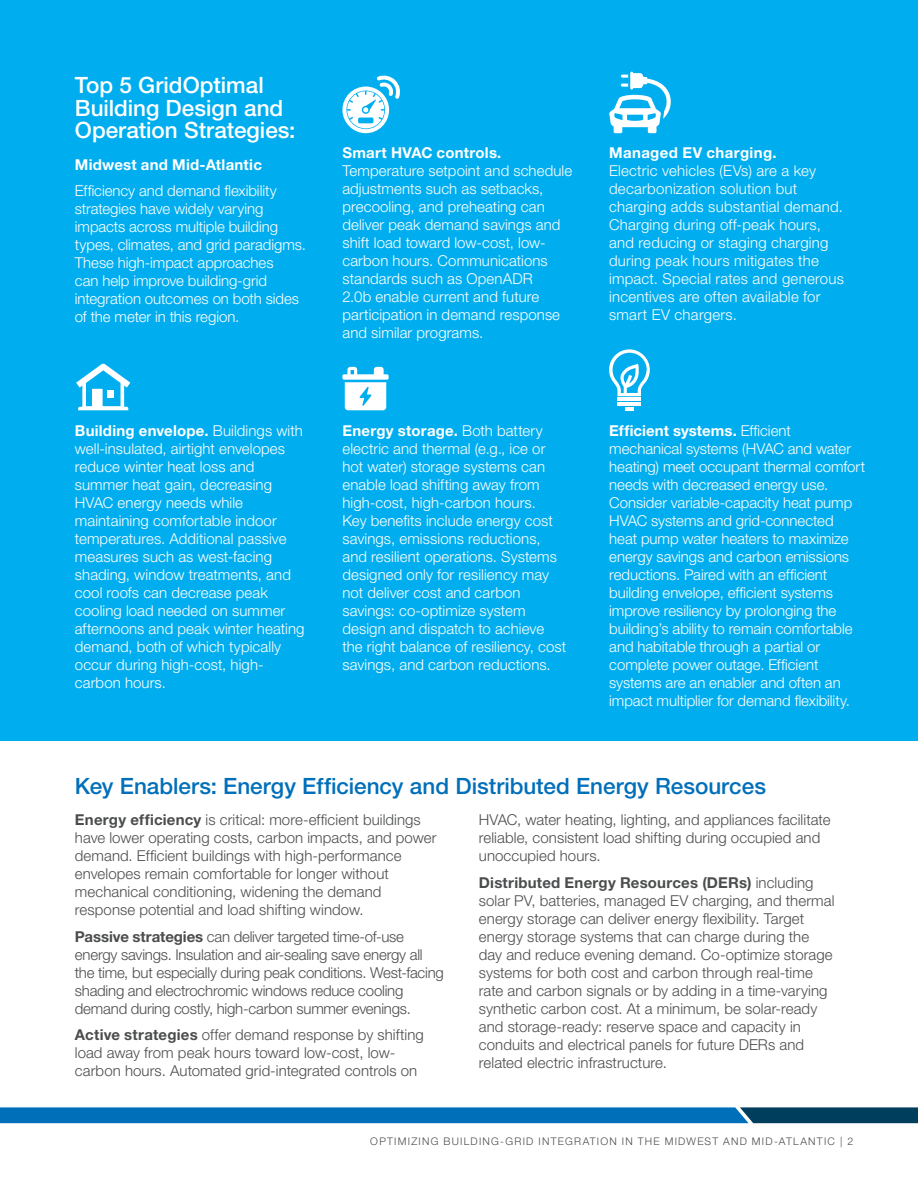
<style>
.page{position:relative;width:918px;height:1188px;background:#fff}
.page>*{position:absolute;margin:0;border:0;box-sizing:border-box;transform-origin:0 0}
.head_2{font:500 22.5px "Helvetica Neue LT";color:#006fba}
.head_2-2{font:500 22.5px/22.5px "Helvetica Neue LT";color:#fff}
.body{font:300 15px/18px "Helvetica Neue LT";letter-spacing:.005em;color:#fff}
.body-2{font:300 15px/18px "Helvetica Neue LT";letter-spacing:.005em;color:#4b4c4d}
.body-3{font:300 15px/18px "Helvetica Neue LT";letter-spacing:-.015em;color:#4b4c4d}
.body-4{font:700 15px "Helvetica Neue LT";letter-spacing:.015em;color:#fff}
.t1{font:300 10.5px "Helvetica Neue LT";letter-spacing:.12em;color:#4b4c4d}
.s1{font-weight:700}
</style>
<div class="page">
<svg style="left:0;top:1107px;width:918px;height:16px;background:#076aab"></svg>
<div style="left:0;top:0;width:918px;height:741px;background:#00aeef"></div>
<svg style="left:342px;top:367px;width:47px;height:43px"></svg>
<svg style="left:609px;top:72px;width:62px;height:61px"></svg>
<svg style="left:342px;top:75px;width:58px;height:58px"></svg>
<svg style="left:76px;top:363px;width:54px;height:47px"></svg>
<hr style="left:617px;top:398px;width:24px;height:3px;background:#fff">
<hr style="left:617px;top:402px;width:24px;height:4px;background:#fff">
<svg style="left:625px;top:407px;width:8px;height:3px"></svg>
<svg style="left:609px;top:349px;width:41px;height:47px"></svg>
<p class="head_2-2" style="left:75px;top:74px;width:222px">Top 5 GridOptimal<br>Building Design and<br>Operation Strategies:</p>
<p class="body-4" style="left:75px;top:155px;width:189px">Midwest and Mid-Atlantic</p>
<p class="body" style="left:75px;top:182px;width:233px">Efficiency and demand flexibility strategies have widely varying impacts across multiple building types, climates, and grid paradigms.<br>These high-impact approaches<br>can help improve building-grid integration outcomes on both sides of the meter in this region.</p>
<p class="body" style="left:75px;top:421px;width:231px"><span class="s1">Building envelope.</span> Buildings with well-insulated, airtight envelopes reduce winter heat loss and summer heat gain, decreasing<br>HVAC energy needs while maintaining comfortable indoor temperatures. Additional passive measures such as west-facing shading, window treatments, and cool roofs can decrease peak cooling load needed on summer afternoons and peak winter heating demand, both of which typically occur during high-cost, high&shy;carbon hours.</p>
<p class="body" style="left:342px;top:144px;width:231px"><span class="s1">Smart HVAC controls.<br></span>Temperature setpoint and schedule adjustments such as setbacks, precooling, and preheating can deliver peak demand savings and shift load toward low-cost, low&shy;carbon hours. Communications standards such as OpenADR<br>2.0b enable current and future participation in demand response and similar programs.</p>
<p class="body" style="left:342px;top:421px;width:225px"><span class="s1">Energy storage.</span> Both battery electric and thermal (e.g., ice or hot water) storage systems can enable load shifting away from high-cost, high-carbon hours.<br>Key benefits include energy cost savings, emissions reductions, and resilient operations. Systems designed only for resiliency may not deliver cost and carbon savings: co-optimize system design and dispatch to achieve the right balance of resiliency, cost savings, and carbon reductions.</p>
<p class="body" style="left:609px;top:144px;width:237px"><span class="s1">Managed EV charging.<br></span>Electric vehicles (EVs) are a key decarbonization solution but charging adds substantial demand.<br>Charging during off-peak hours, and reducing or staging charging during peak hours mitigates the impact. Special rates and generous incentives are often available for smart EV chargers.</p>
<p class="body" style="left:609px;top:421px;width:257px"><span class="s1">Efficient systems.</span> Efficient mechanical systems (HVAC and water heating) meet occupant thermal comfort needs with decreased energy use.<br>Consider variable-capacity heat pump HVAC systems and grid-connected heat pump water heaters to maximize energy savings and carbon emissions reductions. Paired with an efficient building envelope, efficient systems improve resiliency by prolonging the building’s ability to remain comfortable and habitable through a partial or complete power outage. Efficient systems are an enabler and often an impact multiplier for demand flexibility.</p>
<p class="head_2" style="left:75px;top:772px;width:693px">Key Enablers: Energy Efficiency and Distributed Energy Resources</p>
<p class="body-2" style="left:75px;top:810px;width:363px"><span class="s1">Energy efficiency</span> is critical: more-efficient buildings have lower operating costs, carbon impacts, and power demand. Efficient buildings with high-performance envelopes remain comfortable for longer without mechanical conditioning, widening the demand response potential and load shifting window.</p>
<p class="body-3" style="left:75px;top:927px;width:370px"><span class="s1">Passive strategies</span> can deliver targeted time-of-use energy savings. Insulation and air-sealing save energy all the time, but especially during peak conditions. West-facing shading and electrochromic windows reduce cooling demand during costly, high-carbon summer evenings.</p>
<p class="body-2" style="left:75px;top:1026px;width:351px"><span class="s1">Active strategies</span> offer demand response by shifting load away from peak hours toward low-cost, low&shy;carbon hours. Automated grid-integrated controls on</p>
<p class="body-2" style="left:479px;top:810px;width:353px">HVAC, water heating, lighting, and appliances facilitate reliable, consistent load shifting during occupied and unoccupied hours.</p>
<p class="body-2" style="left:479px;top:873px;width:357px"><span class="s1">Distributed Energy Resources (DERs)</span> including solar PV, batteries, managed EV charging, and thermal energy storage can deliver energy flexibility. Target energy storage systems that can charge during the day and reduce evening demand. Co-optimize storage systems for both cost and carbon through real-time rate and carbon signals or by adding in a time-varying synthetic carbon cost. At a minimum, be solar-ready and storage-ready: reserve space and capacity in conduits and electrical panels for future DERs and related electric infrastructure.</p>
<p class="t1" style="left:370px;top:1135px;width:484px">OPTIMIZING BUILDING-GRID INTEGRATION IN THE MIDWEST AND MID-ATLANTIC | 2</p>
</div>
